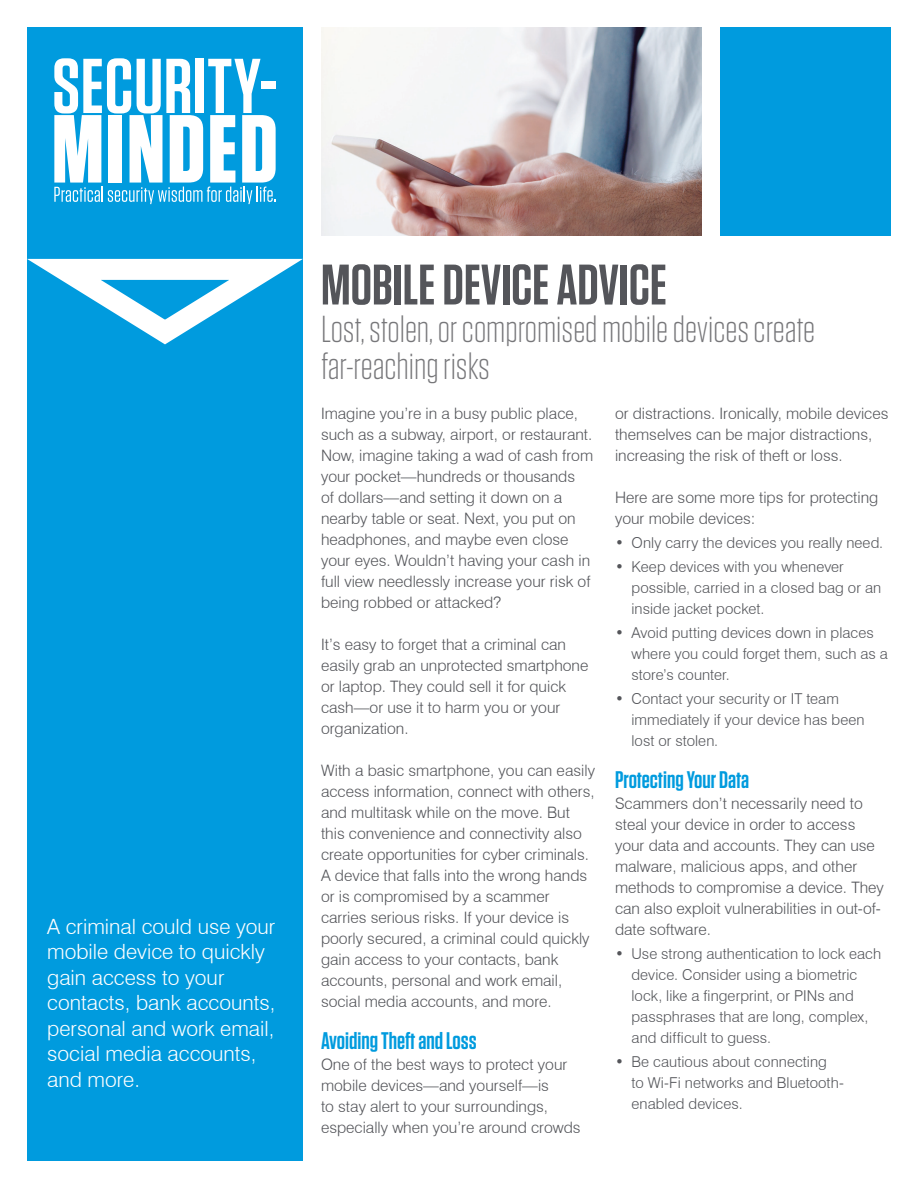
<style>
.page{position:relative;width:918px;height:1188px;background:#fff}
.page>*{position:absolute;margin:0;border:0;box-sizing:border-box;transform-origin:0 0}
.t1{font:600 57px "Tungsten";color:#54555a}
.t2{font:300 37.5px/37.5px "Tungsten";color:#77777a}
.Heading{font:600 24px "Tungsten";color:#009bde}
.Sidebar_Text{font:300 21px/25.5px "Swiss 721 BT";color:#fff}
.Body_Text{font:300 15.75px/21px "Swiss 721 BT";color:#54555a}
.t3{font:300 15px/21px "Swiss 721 BT";letter-spacing:.005em;color:#54555a}
</style>
<div class="page">
<div style="left:27px;top:272px;width:276px;height:889px;background:#009bde"></div>
<img style="left:321px;top:27px;width:381px;height:208px">
<div style="left:720px;top:27px;width:171px;height:208px;background:#009bde"></div>
<div style="left:27px;top:27px;width:276px;height:252px;background:#009bde"></div>
<svg style="left:27px;top:258px;width:276px;height:87px"></svg>
<svg style="left:54px;top:58px;width:222px;height:146px"></svg>
<p class="Sidebar_Text" style="left:47px;top:913px;width:230px">A criminal could use your mobile device to quickly gain access to your contacts, bank accounts, personal and work email, social media accounts, and more.</p>
<p class="t1" style="left:321px;top:255px;width:347px">MOBILE DEVICE ADVICE</p>
<p class="t2" style="left:321px;top:311px;width:496px">Lost, stolen, or compromised mobile devices create far-reaching risks</p>
<p class="Body_Text" style="left:321px;top:402px;width:274px">Imagine you’re in a busy public place, such as a subway, airport, or restaurant.<br>Now, imagine taking a wad of cash from your pocket—hundreds or thousands<br>of dollars—and setting it down on a nearby table or seat. Next, you put on headphones, and maybe even close your eyes. Wouldn’t having your cash in full view needlessly increase your risk of being robbed or attacked?</p>
<p class="Body_Text" style="left:321px;top:633px;width:269px">It’s easy to forget that a criminal can easily grab an unprotected smartphone or laptop. They could sell it for quick cash—or use it to harm you or your organization.</p>
<p class="Body_Text" style="left:321px;top:759px;width:276px">With a basic smartphone, you can easily access information, connect with others, and multitask while on the move. But this convenience and connectivity also create opportunities for cyber criminals.<br>A device that falls into the wrong hands or is compromised by a scammer carries serious risks. If your device is poorly secured, a criminal could quickly gain access to your contacts, bank accounts, personal and work email, social media accounts, and more.</p>
<p class="Heading" style="left:321px;top:1028px;width:157px">Avoiding Theft and Loss</p>
<p class="Body_Text" style="left:321px;top:1053px;width:261px">One of the best ways to protect your mobile devices—and yourself—is<br>to stay alert to your surroundings, especially when you’re around crowds</p>
<p class="Body_Text" style="left:615px;top:402px;width:275px">or distractions. Ironically, mobile devices themselves can be major distractions, increasing the risk of theft or loss.</p>
<p class="Body_Text" style="left:615px;top:486px;width:265px">Here are some more tips for protecting your mobile devices:</p>
<p class="t3" style="left:615px;top:532px;width:270px">• Only carry the devices you really need.</p>
<p class="t3" style="left:632px;top:556px;width:251px;text-indent:-17px">• Keep devices with you whenever possible, carried in a closed bag or an inside jacket pocket.</p>
<p class="t3" style="left:632px;top:622px;width:258px;text-indent:-17px">• Avoid putting devices down in places where you could forget them, such as a store’s counter.</p>
<p class="t3" style="left:632px;top:688px;width:235px;text-indent:-17px">• Contact your security or IT team immediately if your device has been lost or stolen.</p>
<p class="Heading" style="left:615px;top:767px;width:136px">Protecting Your Data</p>
<p class="Body_Text" style="left:615px;top:792px;width:270px">Scammers don’t necessarily need to steal your device in order to access your data and accounts. They can use malware, malicious apps, and other methods to compromise a device. They can also exploit vulnerabilities in out-of&shy;date software.</p>
<p class="t3" style="left:632px;top:943px;width:251px;text-indent:-17px">• Use strong authentication to lock each device. Consider using a biometric lock, like a fingerprint, or PINs and passphrases that are long, complex, and difficult to guess.</p>
<p class="t3" style="left:632px;top:1051px;width:214px;text-indent:-17px">• Be cautious about connecting<br>to Wi-Fi networks and Bluetooth&shy;enabled devices.</p>
</div>
